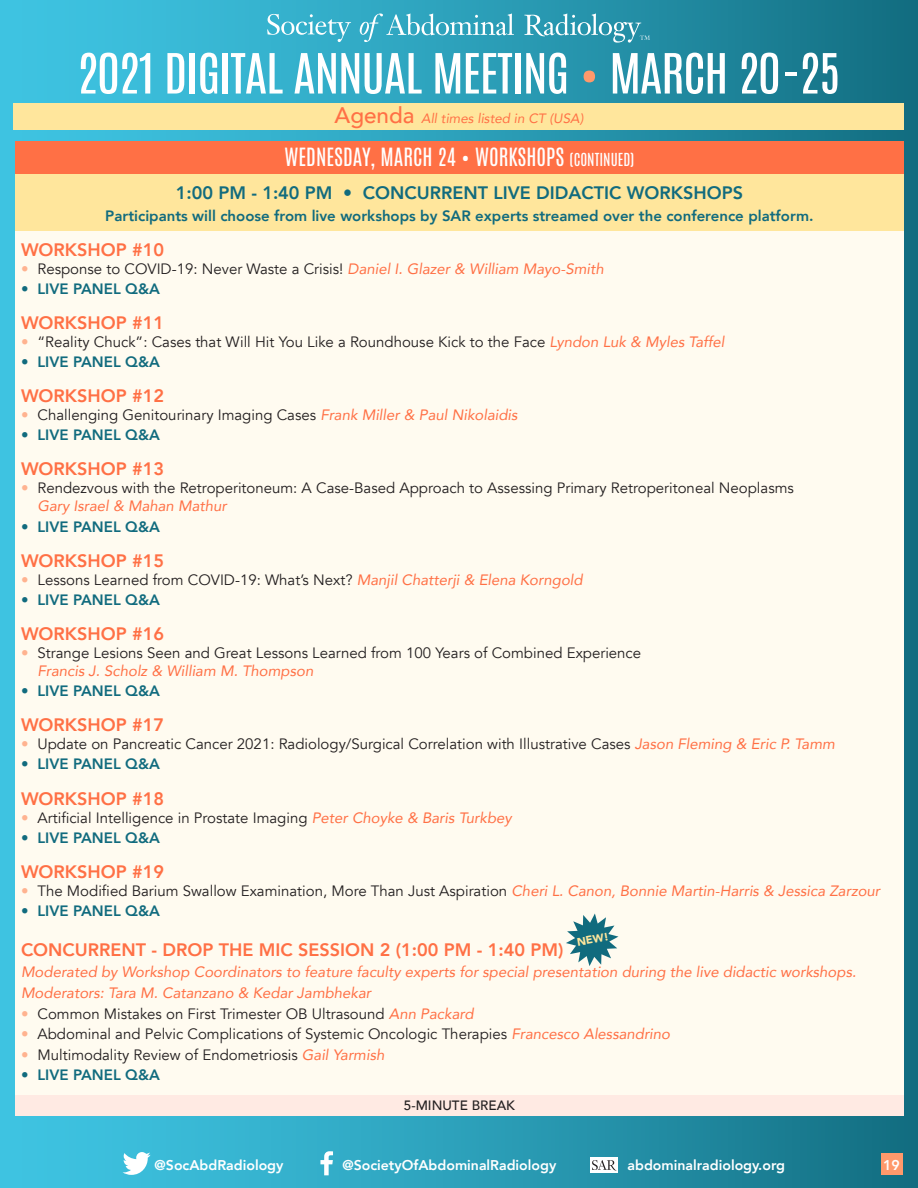
<style>
.page{position:relative;width:918px;height:1188px;background:#fff}
.page>*{position:absolute;margin:0;border:0;box-sizing:border-box;transform-origin:0 0}
.t1{font:47.1px "Antonio";letter-spacing:-.03em;color:#fff;scale:1.07 1}
.t2{font:21px "Antonio";color:#fff}
.t3{font:800 18px "Avenir";color:#ff7045}
.t4{font:800 18px "Avenir";color:#116b7e}
.t5{font:15px/18px "Avenir";color:#231f20}
.t6{font:800 15px "Avenir";color:#116b7e}
.t7{font:italic 15px "Avenir";color:#ff7045}
.t8{font:800 14.1px "Avenir";color:#fff}
.t9{font:italic 13.5px "Avenir";color:#ff7045}
.t10{font:500 13.5px "Avenir";color:#231f20}
.t11{font:900 11.1px "Avenir";color:#ffe69c}
.s1{color:#ff996b}
.s2{font-weight:500;font-style:normal;font-size:22.5px}
.s3{font-size:15px}
.s4{color:#ffb390}
.s5{font-style:italic;color:#ff7045}
.s6{font-weight:400}
</style>
<div class="page">
<div style="left:0;top:0;width:918px;height:1188px;background:linear-gradient(to right,#42cbea,#147185)"></div>
<svg style="left:267px;top:14px;width:84px;height:28px;background:#56bcd3"></svg>
<svg style="left:360px;top:13px;width:154px;height:29px;background:#52b3c8"></svg>
<svg style="left:524px;top:13px;width:126px;height:30px;background:#4ca6ba"></svg>
<div style="left:14px;top:103px;width:890px;height:27px;background:#ffe69c"></div>
<svg style="left:320px;top:1151px;width:13px;height:24px"></svg>
<div style="left:590px;top:1158px;width:28px;height:15px;background:#fff"></div>
<svg style="left:592px;top:1160px;width:24px;height:11px"></svg>
<svg style="left:123px;top:1152px;width:28px;height:23px"></svg>
<div style="left:881px;top:1154px;width:21px;height:21px;background:#ff996b"></div>
<div style="left:15px;top:142px;width:889px;height:32px;background:#ff7045"></div>
<div style="left:15px;top:174px;width:889px;height:57px;background:#ffe69c"></div>
<div style="left:15px;top:231px;width:889px;height:700px;background:#fffbf0"></div>
<div style="left:15px;top:931px;width:889px;height:164px;background:#fffbf0"></div>
<div style="left:15px;top:1095px;width:889px;height:20px;background:#ffeae3"></div>
<svg style="left:566px;top:913px;width:52px;height:53px"></svg>
<h1 class="t1" style="left:77px;top:39px;width:716px">2021 DIGITAL ANNUAL MEETING <span class="s1">•</span> MARCH 20-25</h1>
<p class="t9" style="left:335px;top:110px;width:250px"><span class="s2">Agenda</span> All times listed in CT (USA)</p>
<p class="t2" style="left:284px;top:141px;width:352px">WEDNESDAY, MARCH 24 • WORKSHOPS <span class="s3">(CONTINUED)</span></p>
<p class="t4" style="left:176px;top:178px;width:569px">1:00 PM - 1:40 PM • CONCURRENT LIVE DIDACTIC WORKSHOPS</p>
<p class="t6" style="left:105px;top:204px;width:710px">Participants will choose from live workshops by SAR experts streamed over the conference platform.</p>
<p class="t3" style="left:21px;top:235px;width:145px">WORKSHOP #10</p>
<p class="t5" style="left:21px;top:260px;width:584px"><span class="s4">•</span> Response to COVID-19: Never Waste a Crisis! <span class="s5">Daniel I. Glazer &amp; William Mayo-Smith</span></p>
<p class="t6" style="left:21px;top:277px;width:141px"><span class="s6">•</span> LIVE PANEL Q&amp;A</p>
<p class="t3" style="left:21px;top:309px;width:145px">WORKSHOP #11</p>
<p class="t5" style="left:21px;top:333px;width:705px"><span class="s4">•</span> “Reality Chuck”: Cases that Will Hit You Like a Roundhouse Kick to the Face <span class="s5">Lyndon Luk &amp; Myles Taffel</span></p>
<p class="t6" style="left:21px;top:350px;width:141px"><span class="s6">•</span> LIVE PANEL Q&amp;A</p>
<p class="t3" style="left:21px;top:382px;width:145px">WORKSHOP #12</p>
<p class="t5" style="left:21px;top:406px;width:498px"><span class="s4">•</span> Challenging Genitourinary Imaging Cases <span class="s5">Frank Miller &amp; Paul Nikolaidis</span></p>
<p class="t6" style="left:21px;top:423px;width:141px"><span class="s6">•</span> LIVE PANEL Q&amp;A</p>
<p class="t3" style="left:21px;top:455px;width:145px">WORKSHOP #13</p>
<p class="t5" style="left:38px;top:480px;width:758px;text-indent:-16px"><span class="s4">•</span> Rendezvous with the Retroperitoneum: A Case-Based Approach to Assessing Primary Retroperitoneal Neoplasms<br><span class="s5">Gary Israel &amp; Mahan Mathur</span></p>
<p class="t6" style="left:21px;top:515px;width:141px"><span class="s6">•</span> LIVE PANEL Q&amp;A</p>
<p class="t3" style="left:21px;top:546px;width:145px">WORKSHOP #15</p>
<p class="t5" style="left:21px;top:571px;width:563px"><span class="s4">•</span> Lessons Learned from COVID-19: What’s Next? <span class="s5">Manjil Chatterji &amp; Elena Korngold</span></p>
<p class="t6" style="left:21px;top:588px;width:141px"><span class="s6">•</span> LIVE PANEL Q&amp;A</p>
<p class="t3" style="left:21px;top:620px;width:145px">WORKSHOP #16</p>
<p class="t5" style="left:38px;top:644px;width:605px;text-indent:-16px"><span class="s4">•</span> Strange Lesions Seen and Great Lessons Learned from 100 Years of Combined Experience<br><span class="s5">Francis J. Scholz &amp; William M. Thompson</span></p>
<p class="t6" style="left:21px;top:679px;width:141px"><span class="s6">•</span> LIVE PANEL Q&amp;A</p>
<p class="t3" style="left:21px;top:711px;width:145px">WORKSHOP #17</p>
<p class="t5" style="left:21px;top:735px;width:815px"><span class="s4">•</span> Update on Pancreatic Cancer 2021: Radiology/Surgical Correlation with Illustrative Cases <span class="s5">Jason Fleming &amp; Eric P. Tamm</span></p>
<p class="t6" style="left:21px;top:753px;width:141px"><span class="s6">•</span> LIVE PANEL Q&amp;A</p>
<p class="t3" style="left:21px;top:784px;width:145px">WORKSHOP #18</p>
<p class="t5" style="left:21px;top:809px;width:492px"><span class="s4">•</span> Artificial Intelligence in Prostate Imaging <span class="s5">Peter Choyke &amp; Baris Turkbey</span></p>
<p class="t6" style="left:21px;top:826px;width:141px"><span class="s6">•</span> LIVE PANEL Q&amp;A</p>
<p class="t3" style="left:21px;top:857px;width:145px">WORKSHOP #19</p>
<p class="t5" style="left:21px;top:882px;width:861px"><span class="s4">•</span> The Modified Barium Swallow Examination, More Than Just Aspiration <span class="s5">Cheri L. Canon, Bonnie Martin-Harris &amp; Jessica Zarzour</span></p>
<p class="t6" style="left:21px;top:899px;width:141px"><span class="s6">•</span> LIVE PANEL Q&amp;A</p>
<p class="t3" style="left:21px;top:935px;width:544px">CONCURRENT - DROP THE MIC SESSION 2 (1:00 PM - 1:40 PM)</p>
<p class="t7" style="left:21px;top:962px;width:837px">Moderated by Workshop Coordinators to feature faculty experts for special presentation during the live didactic workshops.</p>
<p class="t7" style="left:21px;top:984px;width:352px">Moderators: Tara M. Catanzano &amp; Kedar Jambhekar</p>
<p class="t5" style="left:21px;top:1005px;width:454px"><span class="s4">•</span> Common Mistakes on First Trimester OB Ultrasound <span class="s5">Ann Packard</span></p>
<p class="t5" style="left:21px;top:1026px;width:651px"><span class="s4">•</span> Abdominal and Pelvic Complications of Systemic Oncologic Therapies <span class="s5">Francesco Alessandrino</span></p>
<p class="t5" style="left:21px;top:1046px;width:365px"><span class="s4">•</span> Multimodality Review of Endometriosis <span class="s5">Gail Yarmish</span></p>
<p class="t6" style="left:21px;top:1063px;width:141px"><span class="s6">•</span> LIVE PANEL Q&amp;A</p>
<p class="t10" style="left:404px;top:1094px;width:113px">5-MINUTE BREAK</p>
<p class="t11" style="left:575px;top:932px;width:33px;rotate:-10deg">NEW!</p>
<p class="t8" style="left:155px;top:1154px;width:130px">@SocAbdRadiology</p>
<p class="t8" style="left:342px;top:1154px;width:215px">@SocietyOfAbdominalRadiology</p>
<p class="t8" style="left:628px;top:1154px;width:159px">abdominalradiology.org</p>
<p class="t8" style="left:883px;top:1154px;width:18px">19</p>
</div>
